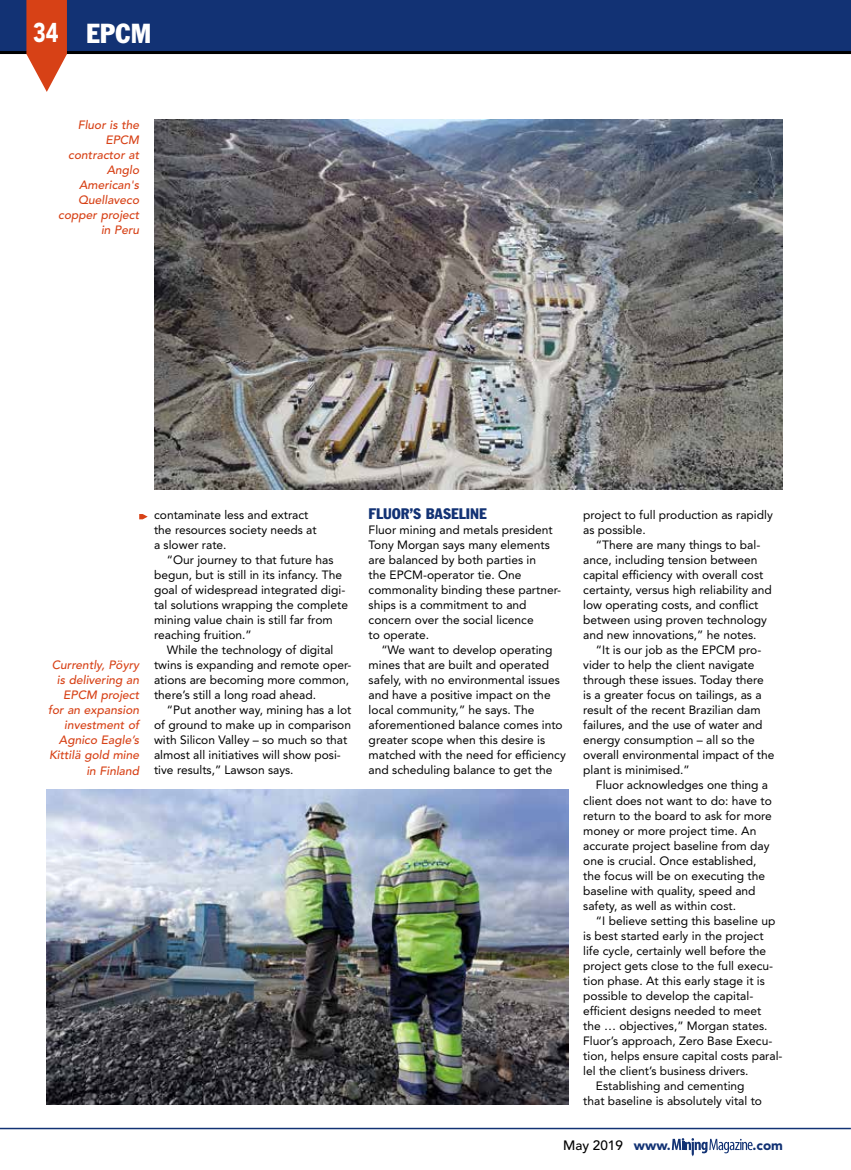
<style>
.page{position:relative;width:851px;height:1170px;background:#fff}
.page>*{position:absolute;margin:0;border:0;box-sizing:border-box;transform-origin:0 0}
.t1{font:condensed 27px "Franklin Gothic BT";color:#fff}
.t2{font:condensed 15px "Franklin Gothic BT";color:#123274}
.t3{font:500 13.5px "Avenir";color:#000}
.t4{font:900 13.5px "Avenir";color:#123274}
.t5{font:12px/15px "Avenir";color:#000}
.t6{font:italic 500 12px/15px "Avenir";color:#d74116;text-align:right}
.s1{font-family:"Avenir";font-weight:900;font-stretch:normal}
.s2{font-weight:900;color:#123274}
</style>
<div class="page">
<svg style="left:671px;top:1138px;width:81px;height:18px"></svg>
<div style="left:0;top:0;width:850px;height:54px;background:#123274"></div>
<hr style="left:0;top:51px;width:850px;height:3px;background:#000">
<svg style="left:26px;top:0;width:41px;height:92px"></svg>
<hr style="left:0;top:1127px;width:850px;height:2px;background:#123274">
<img style="left:154px;top:120px;width:628px;height:369px">
<img style="left:47px;top:789px;width:521px;height:315px">
<svg style="left:139px;top:514px;width:9px;height:5px"></svg>
<h1 class="t1" style="left:33px;top:15px;width:120px"><span class="s1">34</span> EPCM</h1>
<p class="t6" style="left:58px;top:118px;width:82px">Fluor is the<br>EPCM contractor at<br>Anglo<br>American's<br>Quellaveco copper project in Peru</p>
<p class="t6" style="left:48px;top:658px;width:92px">Currently, Pöyry is delivering an<br>EPCM project for an expansion investment of<br>Agnico Eagle’s<br>Kittilä gold mine in Finland</p>
<p class="t5" style="left:154px;top:507px;width:164px">contaminate less and extract the resources society needs at a slower rate.</p>
<p class="t5" style="left:154px;top:552px;width:195px;text-indent:13px">“Our journey to that future has begun, but is still in its infancy. The goal of widespread integrated digi&shy;tal solutions wrapping the complete mining value chain is still far from reaching fruition.”</p>
<p class="t5" style="left:154px;top:642px;width:199px;text-indent:13px">While the technology of digital twins is expanding and remote oper&shy;ations are becoming more common, there’s still a long road ahead.</p>
<p class="t5" style="left:154px;top:702px;width:199px;text-indent:13px">“Put another way, mining has a lot of ground to make up in comparison with Silicon Valley – so much so that almost all initiatives will show posi&shy;tive results,” Lawson says.</p>
<p class="t2" style="left:368px;top:504px;width:120px">FLUOR’S BASELINE</p>
<p class="t5" style="left:368px;top:522px;width:194px">Fluor mining and metals president<br>Tony Morgan says many elements are balanced by both parties in<br>the EPCM-operator tie. One commonality binding these partner&shy;ships is a commitment to and concern over the social licence<br>to operate.</p>
<p class="t5" style="left:368px;top:642px;width:199px;text-indent:13px">“We want to develop operating mines that are built and operated safely, with no environmental issues and have a positive impact on the local community,” he says. The aforementioned balance comes into greater scope when this desire is matched with the need for efficiency and scheduling balance to get the</p>
<p class="t5" style="left:583px;top:507px;width:191px">project to full production as rapidly as possible.</p>
<p class="t5" style="left:583px;top:537px;width:190px;text-indent:13px">“There are many things to bal&shy;ance, including tension between capital efficiency with overall cost certainty, versus high reliability and low operating costs, and conflict between using proven technology and new innovations,” he notes.</p>
<p class="t5" style="left:583px;top:642px;width:193px;text-indent:13px">“It is our job as the EPCM pro&shy;vider to help the client navigate through these issues. Today there is a greater focus on tailings, as a result of the recent Brazilian dam failures, and the use of water and energy consumption – all so the overall environmental impact of the plant is minimised.”</p>
<p class="t5" style="left:583px;top:777px;width:190px;text-indent:13px">Fluor acknowledges one thing a client does not want to do: have to return to the board to ask for more money or more project time. An accurate project baseline from day one is crucial. Once established, the focus will be on executing the baseline with quality, speed and safety, as well as within cost.</p>
<p class="t5" style="left:596px;top:912px;width:181px">“I believe setting this baseline up</p>
<p class="t5" style="left:583px;top:927px;width:182px">is best started early in the project</p>
<p class="t5" style="left:583px;top:942px;width:184px">life cycle, certainly well before the</p>
<p class="t5" style="left:583px;top:957px;width:191px">project gets close to the full execu-</p>
<p class="t5" style="left:583px;top:972px;width:183px">tion phase. At this early stage it is</p>
<p class="t5" style="left:583px;top:987px;width:172px">possible to develop the capital-</p>
<p class="t5" style="left:583px;top:1002px;width:180px">efficient designs needed to meet</p>
<p class="t5" style="left:583px;top:1017px;width:186px">the … objectives,” Morgan states.</p>
<p class="t5" style="left:583px;top:1032px;width:191px">Fluor’s approach, Zero Base Execu-</p>
<p class="t5" style="left:583px;top:1047px;width:201px">tion, helps ensure capital costs paral-</p>
<p class="t5" style="left:583px;top:1062px;width:167px">lel the client’s business drivers.</p>
<p class="t5" style="left:596px;top:1077px;width:150px">Establishing and cementing</p>
<p class="t5" style="left:583px;top:1092px;width:180px">that baseline is absolutely vital to</p>
<p class="t3" style="left:563px;top:1137px;width:109px">May 2019 <span class="s2">www.</span></p>
<p class="t4" style="left:752px;top:1137px;width:32px">.com</p>
</div>
